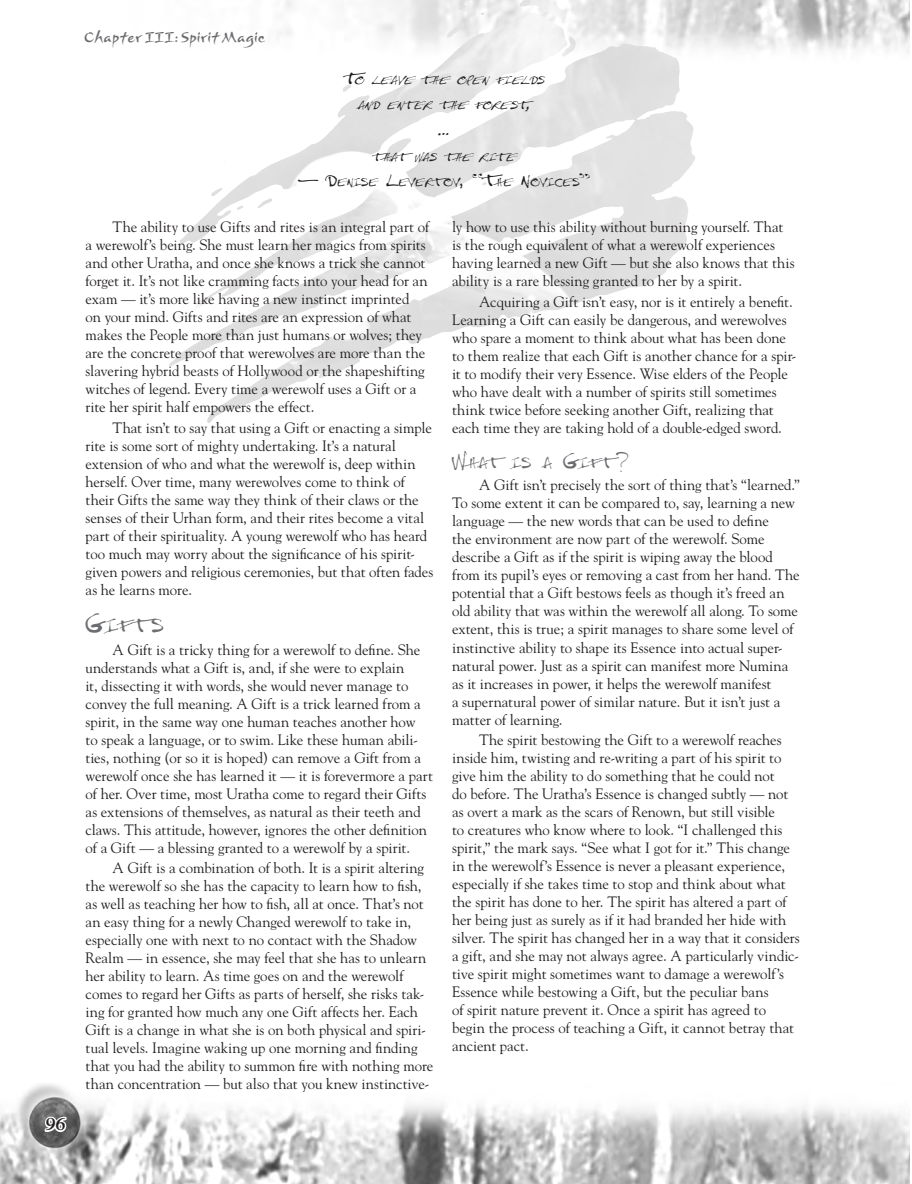
<style>
.page{position:relative;width:912px;height:1184px;background:#fff}
.page>*{position:absolute;margin:0;border:0;box-sizing:border-box;transform-origin:0 0}
.t1{font:21px "Treefrog";color:#6c6d70}
.t2{font:italic 700 18px "Goudy";color:#231f20}
.t3{font:italic 18px "Treefrog";color:#231f20}
.t4{font:16.8px "Treefrog";letter-spacing:.04em;color:#6c6d70}
.t5{font:15px/18px "Goudy";color:#231f20}
.t6{font:15px "Arnova ITC";letter-spacing:.015em;color:#6c6d70}
.t7{font:italic 12.6px/25.7px "Treefrog";letter-spacing:.015em;color:#231f20;text-align:center}
.t8{font:12.6px "Treefrog";letter-spacing:.015em;color:#231f20}
.s1{font-size:18px}
.s2{font-size:30px}
.s3{font-size:24px}
</style>
<div class="page">
<img style="left:0;top:0;width:910px;height:1184px">
<svg style="left:43px;top:1115px;width:25px;height:18px"></svg>
<img style="left:455px;top:0;width:110px;height:110px">
<svg style="left:0;top:0;width:5px;height:5px"></svg>
<svg style="left:0;top:1178px;width:5px;height:6px"></svg>
<svg style="left:908px;top:1178px;width:2px;height:6px"></svg>
<p class="t2" style="left:46px;top:1112px;width:21px">96</p>
<p class="t6" style="left:84px;top:29px;width:183px">Chapter III: Spirit Magic</p>
<p class="t7" style="left:343px;top:68px;width:207px"><span class="s1">T</span>O LEAVE THE OPEN FIELDS<br>AND ENTER THE FOREST<span class="s1">,</span></p>
<p class="t3" style="left:438px;top:121px;width:20px">…</p>
<p class="t7" style="left:372px;top:145px;width:144px">THAT WAS THE RITE</p>
<p class="t8" style="left:297px;top:176px;width:293px"><span class="s1">— D</span>ENISE <span class="s1">L</span>EVERTOV<span class="s1">, “T</span>HE <span class="s1">N</span>OVICES<span class="s1">”</span></p>
<p class="t5" style="left:85px;top:218px;width:345px;text-indent:27px">The ability to use Gifts and rites is an integral part of a werewolf’s being. She must learn her magics from spirits and other Uratha, and once she knows a trick she cannot forget it. It’s not like cramming facts into your head for an exam — it’s more like having a new instinct imprinted<br>on your mind. Gifts and rites are an expression of what makes the People more than just humans or wolves; they are the concrete proof that werewolves are more than the slavering hybrid beasts of Hollywood or the shapeshifting witches of legend. Every time a werewolf uses a Gift or a rite her spirit half empowers the effect.</p>
<p class="t5" style="left:85px;top:418px;width:349px;text-indent:27px">That isn’t to say that using a Gift or enacting a simple rite is some sort of mighty undertaking. It’s a natural extension of who and what the werewolf is, deep within herself. Over time, many werewolves come to think of their Gifts the same way they think of their claws or the senses of their Urhan form, and their rites become a vital part of their spirituality. A young werewolf who has heard too much may worry about the significance of his spirit&shy;given powers and religious ceremonies, but that often fades as he learns more.</p>
<p class="t1" style="left:86px;top:616px;width:80px"><span class="s2">G</span>IFTS</p>
<p class="t5" style="left:85px;top:640px;width:349px;text-indent:27px">A Gift is a tricky thing for a werewolf to define. She understands what a Gift is, and, if she were to explain<br>it, dissecting it with words, she would never manage to convey the full meaning. A Gift is a trick learned from a spirit, in the same way one human teaches another how<br>to speak a language, or to swim. Like these human abili&shy;ties, nothing (or so it is hoped) can remove a Gift from a werewolf once she has learned it — it is forevermore a part of her. Over time, most Uratha come to regard their Gifts as extensions of themselves, as natural as their teeth and claws. This attitude, however, ignores the other definition of a Gift — a blessing granted to a werewolf by a spirit.</p>
<p class="t5" style="left:86px;top:858px;width:349px;text-indent:27px">A Gift is a combination of both. It is a spirit altering the werewolf so she has the capacity to learn how to fish, as well as teaching her how to fish, all at once. That’s not an easy thing for a newly Changed werewolf to take in, especially one with next to no contact with the Shadow Realm — in essence, she may feel that she has to unlearn her ability to learn. As time goes on and the werewolf comes to regard her Gifts as parts of herself, she risks tak&shy;ing for granted how much any one Gift affects her. Each Gift is a change in what she is on both physical and spiri&shy;tual levels. Imagine waking up one morning and finding that you had the ability to summon fire with nothing more than concentration — but also that you knew instinctive-</p>
<p class="t5" style="left:452px;top:218px;width:344px">ly how to use this ability without burning yourself. That is the rough equivalent of what a werewolf experiences having learned a new Gift — but she also knows that this ability is a rare blessing granted to her by a spirit.</p>
<p class="t5" style="left:452px;top:292px;width:346px;text-indent:27px">Acquiring a Gift isn’t easy, nor is it entirely a benefit.<br>Learning a Gift can easily be dangerous, and werewolves who spare a moment to think about what has been done to them realize that each Gift is another chance for a spir&shy;it to modify their very Essence. Wise elders of the People who have dealt with a number of spirits still sometimes think twice before seeking another Gift, realizing that each time they are taking hold of a double-edged sword.</p>
<p class="t4" style="left:452px;top:455px;width:179px"><span class="s3">W</span>HATIS A <span class="s3">G</span>IFT<span class="s3">?</span></p>
<p class="t5" style="left:452px;top:476px;width:349px;text-indent:27px">A Gift isn’t precisely the sort of thing that’s “learned.” To some extent it can be compared to, say, learning a new language — the new words that can be used to define<br>the environment are now part of the werewolf. Some describe a Gift as if the spirit is wiping away the blood from its pupil’s eyes or removing a cast from her hand. The potential that a Gift bestows feels as though it’s freed an old ability that was within the werewolf all along. To some extent, this is true; a spirit manages to share some level of instinctive ability to shape its Essence into actual super&shy;natural power. Just as a spirit can manifest more Numina as it increases in power, it helps the werewolf manifest<br>a supernatural power of similar nature. But it isn’t just a matter of learning.</p>
<p class="t5" style="left:452px;top:730px;width:349px;text-indent:27px">The spirit bestowing the Gift to a werewolf reaches inside him, twisting and re-writing a part of his spirit to give him the ability to do something that he could not<br>do before. The Uratha’s Essence is changed subtly — not as overt a mark as the scars of Renown, but still visible<br>to creatures who know where to look. “I challenged this spirit,” the mark says. “See what I got for it.” This change in the werewolf’s Essence is never a pleasant experience, especially if she takes time to stop and think about what the spirit has done to her. The spirit has altered a part of her being just as surely as if it had branded her hide with silver. The spirit has changed her in a way that it considers a gift, and she may not always agree. A particularly vindic&shy;tive spirit might sometimes want to damage a werewolf’s Essence while bestowing a Gift, but the peculiar bans<br>of spirit nature prevent it. Once a spirit has agreed to begin the process of teaching a Gift, it cannot betray that ancient pact.</p>
</div>
